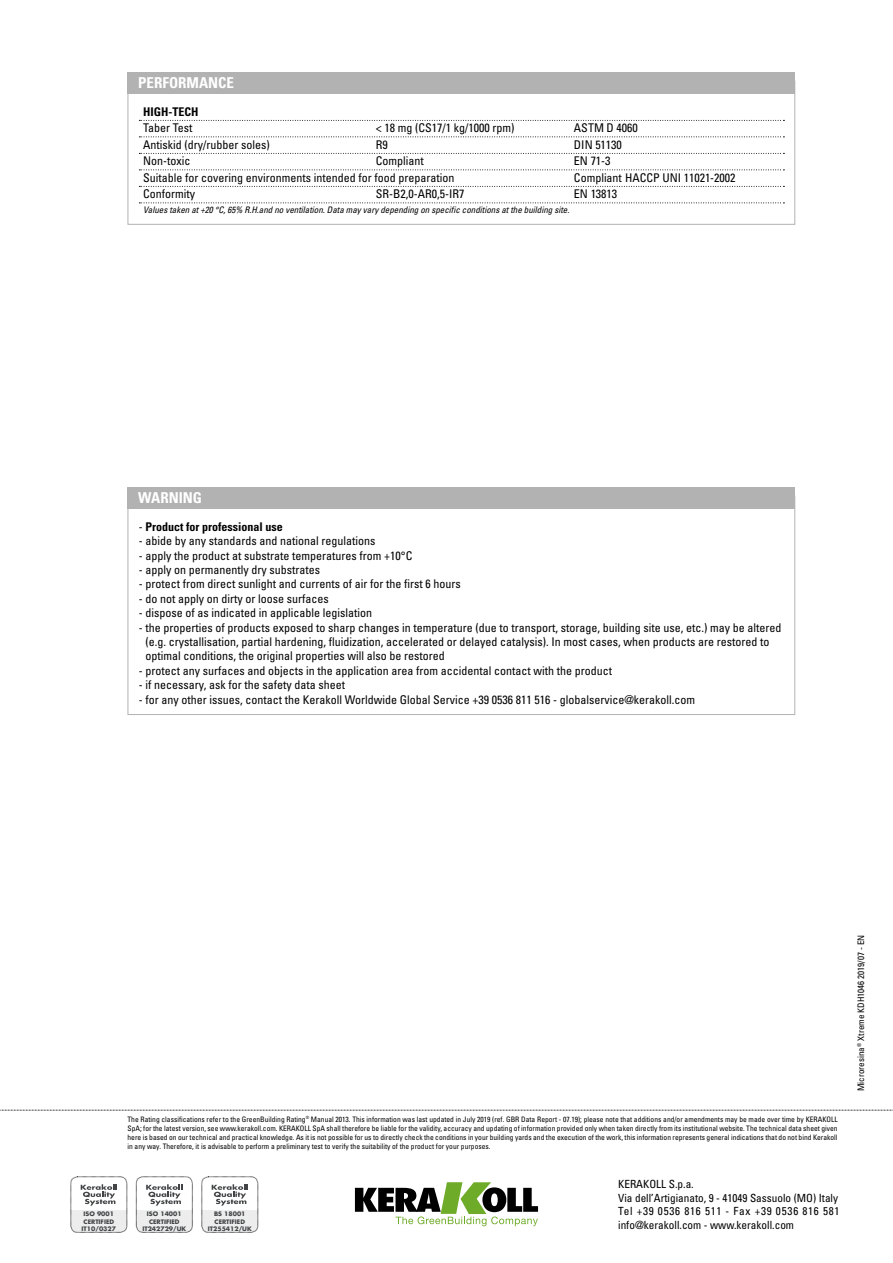
<style>
.page{position:relative;width:893px;height:1263px;background:#fff}
.page>*{position:absolute;margin:0;border:0;box-sizing:border-box;transform-origin:0 0}
.t1{font:700 condensed 15px "Univers LT Std";color:#fff}
.t2{font:condensed 12px/14.4px "Univers LT Std";color:#000}
.t3{font:700 condensed 12px "Univers LT Std";color:#000}
.t4{font:condensed 11.25px/13.5px "Univers LT Std";color:#000}
.t5{font:italic condensed 9px "Univers LT Std";color:#000}
.t6{font:condensed 9px "Univers LT Std";color:#000}
.t7{font:condensed 7.5px/9px "Univers LT Std";color:#000;text-align:justify}
.t8{font:700 6px/7.2px "Futura Std";color:#424446;text-align:center}
.s1{font-weight:400}
</style>
<div class="page">
<svg style="left:0;top:1110px;width:893px;height:1px"></svg>
<div style="left:71px;top:1176px;width:56px;height:56px;border:1px dashed #000;border-radius:7px"></div>
<svg style="left:71px;top:1184px;width:56px;height:48px"></svg>
<div style="left:136px;top:1176px;width:56px;height:56px;border:1px dashed #000;border-radius:7px"></div>
<svg style="left:136px;top:1184px;width:56px;height:48px"></svg>
<div style="left:202px;top:1176px;width:56px;height:56px;border:1px dashed #000;border-radius:7px"></div>
<svg style="left:202px;top:1184px;width:56px;height:48px"></svg>
<svg style="left:355px;top:1182px;width:183px;height:44px"></svg>
<div style="left:128px;top:487px;width:667px;height:21px;background:#b3b2b2"></div>
<svg style="left:139px;top:120px;width:645px;height:1px"></svg>
<svg style="left:139px;top:136px;width:645px;height:1px"></svg>
<svg style="left:139px;top:153px;width:645px;height:1px"></svg>
<svg style="left:139px;top:169px;width:645px;height:1px"></svg>
<svg style="left:139px;top:186px;width:645px;height:1px"></svg>
<svg style="left:139px;top:202px;width:645px;height:1px"></svg>
<div style="left:128px;top:72px;width:667px;height:22px;background:#b3b2b2"></div>
<p class="t1" style="left:138px;top:74px;width:97px">PERFORMANCE</p>
<p class="t3" style="left:143px;top:104px;width:57px">HIGH-TECH</p>
<p class="t2" style="left:143px;top:121px;width:51px">Taber Test</p>
<p class="t2" style="left:376px;top:121px;width:140px">&lt; 18 mg (CS17/1 kg/1000 rpm)</p>
<p class="t2" style="left:574px;top:121px;width:65px">ASTM D 4060</p>
<p class="t2" style="left:143px;top:137px;width:128px">Antiskid (dry/rubber soles)</p>
<p class="t2" style="left:376px;top:137px;width:13px">R9</p>
<p class="t2" style="left:574px;top:137px;width:49px">DIN 51130</p>
<p class="t2" style="left:143px;top:154px;width:49px">Non-toxic</p>
<p class="t2" style="left:376px;top:154px;width:50px">Compliant</p>
<p class="t2" style="left:574px;top:154px;width:38px">EN 71-3</p>
<p class="t2" style="left:143px;top:170px;width:313px">Suitable for covering environments intended for food preparation</p>
<p class="t2" style="left:574px;top:170px;width:163px">Compliant HACCP UNI 11021-2002</p>
<p class="t2" style="left:143px;top:187px;width:53px">Conformity</p>
<p class="t2" style="left:376px;top:187px;width:90px">SR-B2,0-AR0,5-IR7</p>
<p class="t2" style="left:574px;top:187px;width:45px">EN 13813</p>
<p class="t5" style="left:143px;top:204px;width:428px">Values taken at +20 °C, 65% R.H.and no ventilation. Data may vary depending on specific conditions at the building site.</p>
<p class="t1" style="left:138px;top:489px;width:65px">WARNING</p>
<p class="t3" style="left:139px;top:519px;width:145px"><span class="s1">-</span> Product for professional use</p>
<p class="t2" style="left:139px;top:533px;width:238px">- abide by any standards and national regulations</p>
<p class="t2" style="left:139px;top:548px;width:275px">- apply the product at substrate temperatures from +10°C</p>
<p class="t2" style="left:139px;top:562px;width:183px">- apply on permanently dry substrates</p>
<p class="t2" style="left:139px;top:577px;width:323px">- protect from direct sunlight and currents of air for the first 6 hours</p>
<p class="t2" style="left:139px;top:591px;width:191px">- do not apply on dirty or loose surfaces</p>
<p class="t2" style="left:139px;top:605px;width:235px">- dispose of as indicated in applicable legislation</p>
<p class="t2" style="left:146px;top:620px;width:637px;text-indent:-7px">- the properties of products exposed to sharp changes in temperature (due to transport, storage, building site use, etc.) may be altered (e.g. crystallisation, partial hardening, fluidization, accelerated or delayed catalysis). In most cases, when products are restored to optimal conditions, the original properties will also be restored</p>
<p class="t2" style="left:139px;top:663px;width:475px">- protect any surfaces and objects in the application area from accidental contact with the product</p>
<p class="t2" style="left:139px;top:677px;width:208px">- if necessary, ask for the safety data sheet</p>
<p class="t2" style="left:139px;top:692px;width:558px">- for any other issues, contact the Kerakoll Worldwide Global Service +39 0536 811 516 - globalservice@kerakoll.com</p>
<p class="t7" style="left:128px;top:1114px;width:712px">The Rating classifications refer to the GreenBuilding Rating<sup>®</sup> Manual 2013. This information was last updated in July 2019 (ref. GBR Data Report - 07.19); please note that additions and/or amendments may be made over time by KERAKOLL SpA; for the latest version, see www.kerakoll.com. KERAKOLL SpA shall therefore be liable for the validity, accuracy and updating of information provided only when taken directly from its institutional website. The technical data sheet given here is based on our technical and practical knowledge. As it is not possible for us to directly check the conditions in your building yards and the execution of the work, this information represents general indications that do not bind Kerakoll in any way. Therefore, it is advisable to perform a preliminary test to verify the suitability of the product for your purposes.</p>
<p class="t8" style="left:82px;top:1210px;width:36px">ISO 9001<br>CERTIFIED<br>IT10/0327</p>
<p class="t8" style="left:142px;top:1210px;width:45px">ISO 14001<br>CERTIFIED<br>IT242729/UK</p>
<p class="t8" style="left:208px;top:1210px;width:45px">BS 18001<br>CERTIFIED<br>IT255412/UK</p>
<p class="t4" style="left:618px;top:1177px;width:223px">KERAKOLL S.p.a.<br>Via dell’Artigianato, 9 - 41049 Sassuolo (MO) Italy Tel +39 0536 816 511 - Fax +39 0536 816 581 info@kerakoll.com - www.kerakoll.com</p>
<p class="t6" style="left:855px;top:1091px;width:158px;rotate:-90deg">Microresina<sup>®</sup> Xtreme KDH1046 2019/07 - EN</p>
</div>
